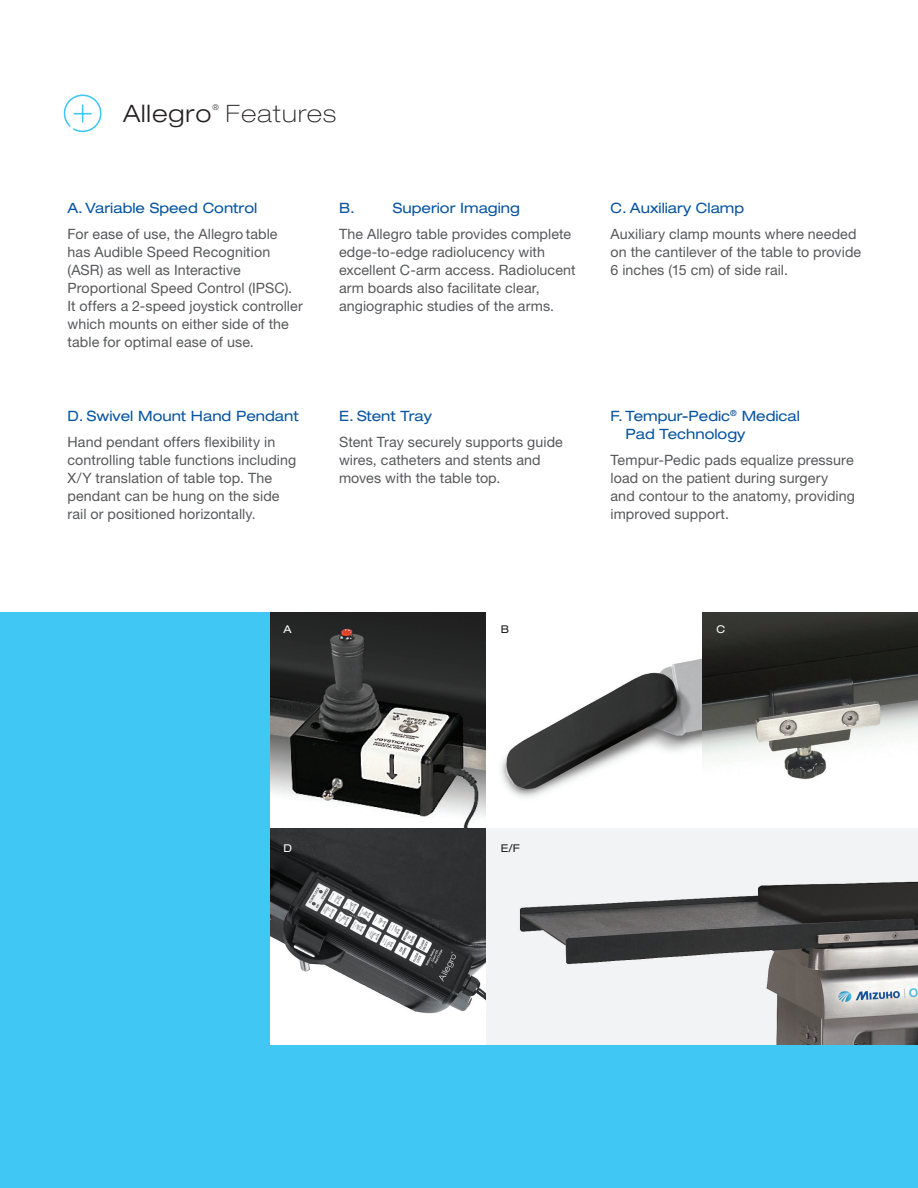
<style>
.page{position:relative;width:918px;height:1188px;background:#fff}
.page>*{position:absolute;margin:0;border:0;box-sizing:border-box;transform-origin:0 0}
.t1{font:100 expanded 24px "Helvetica Neue LT Std";letter-spacing:.06em;color:#231f20}
.t2{font:300 expanded 24px "Helvetica Neue LT Std";letter-spacing:.04em;color:#231f20}
.t3{font:14.25px/18px "Helvetica Neue LT Std";letter-spacing:.005em;color:#57585a}
.t4{font:expanded 14.25px/18px "Helvetica Neue LT Std";color:#0754a0}
.t5{font:expanded 10.65px "Helvetica Neue LT Std";color:#231f20}
.t6{font:expanded 10.65px "Helvetica Neue LT Std";color:#fff}
.t7{font:300 expanded 7.8px "Helvetica Neue LT Std";color:#231f20}
</style>
<div class="page">
<div style="left:0;top:612px;width:270px;height:576px;background:#40c7f4"></div>
<div style="left:256px;top:1044px;width:662px;height:144px;background:#40c7f4"></div>
<img style="left:270px;top:828px;width:648px;height:216px">
<img style="left:702px;top:612px;width:216px;height:168px">
<img style="left:270px;top:612px;width:216px;height:216px">
<img style="left:501px;top:658px;width:201px;height:140px">
<svg style="left:63px;top:94px;width:39px;height:39px"></svg>
<h1 class="t2" style="left:123px;top:99px;width:90px">Allegro</h1>
<p class="t7" style="left:212px;top:103px;width:8px">®</p>
<h1 class="t1" style="left:226px;top:99px;width:112px">Features</h1>
<p class="t4" style="left:68px;top:198px;width:191px">A. Variable Speed Control</p>
<p class="t3" style="left:67px;top:225px;width:237px">For ease of use, the Allegro table has Audible Speed Recognition (ASR) as well as Interactive Proportional Speed Control (IPSC).<br>It offers a 2-speed joystick controller which mounts on either side of the table for optimal ease of use.</p>
<p class="t4" style="left:68px;top:406px;width:233px">D. Swivel Mount Hand Pendant</p>
<p class="t3" style="left:68px;top:433px;width:230px">Hand pendant offers flexibility in controlling table functions including X/Y translation of table top. The pendant can be hung on the side rail or positioned horizontally.</p>
<p class="t4" style="left:339px;top:198px;width:17px">B.</p>
<p class="t4" style="left:393px;top:198px;width:128px">Superior Imaging</p>
<p class="t3" style="left:339px;top:225px;width:238px">The Allegro table provides complete edge-to-edge radiolucency with excellent C-arm access. Radiolucent arm boards also facilitate clear, angiographic studies of the arms.</p>
<p class="t4" style="left:339px;top:406px;width:94px">E. Stent Tray</p>
<p class="t3" style="left:339px;top:433px;width:225px">Stent Tray securely supports guide wires, catheters and stents and moves with the table top.</p>
<p class="t4" style="left:610px;top:198px;width:135px">C. Auxiliary Clamp</p>
<p class="t3" style="left:610px;top:225px;width:252px">Auxiliary clamp mounts where needed on the cantilever of the table to provide<br>6 inches (15 cm) of side rail.</p>
<p class="t4" style="left:626px;top:406px;width:176px;text-indent:-15px">F. Tempur-Pedic<sup>®</sup> Medical<br>Pad Technology</p>
<p class="t3" style="left:610px;top:451px;width:246px">Tempur-Pedic pads equalize pressure load on the patient during surgery and contour to the anatomy, providing improved support.</p>
<p class="t6" style="left:284px;top:623px;width:10px">A</p>
<p class="t5" style="left:501px;top:623px;width:10px">B</p>
<p class="t6" style="left:716px;top:623px;width:10px">C</p>
<p class="t6" style="left:283px;top:841px;width:10px">D</p>
<p class="t5" style="left:501px;top:841px;width:20px">E/F</p>
</div>
